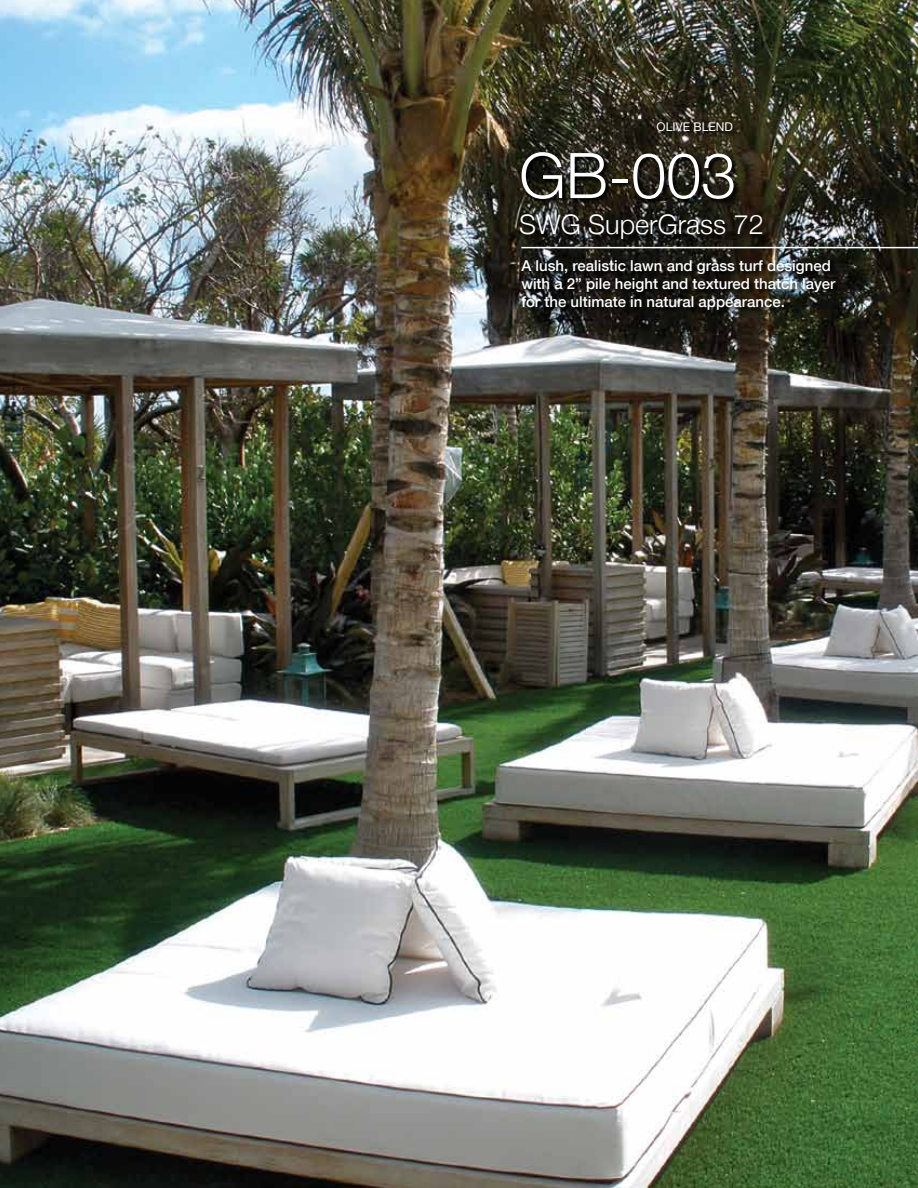
<style>
.page{position:relative;width:918px;height:1188px;background:#fff}
.page>*{position:absolute;margin:0;border:0;box-sizing:border-box;transform-origin:0 0}
.t1{font:300 63px "Helvetica Neue";color:#fff}
.t2{font:300 27px "Helvetica Neue";color:#fff}
.t3{font:500 15px/18px "Helvetica Neue";color:#fff}
.t4{font:12px "Helvetica Neue";color:#fff}
</style>
<div class="page">
<img style="left:0;top:0;width:918px;height:1188px">
<svg style="left:521px;top:260px;width:321px;height:56px;background:#1e1e1a"></svg>
<svg style="left:657px;top:122px;width:82px;height:16px"></svg>
<svg style="left:520px;top:152px;width:248px;height:94px;background:#232119"></svg>
<hr style="left:521px;top:247px;width:397px;height:1px;background:#fff">
<p class="t4" style="left:657px;top:120px;width:78px">OLIVE BLEND</p>
<h1 class="t1" style="left:519px;top:137px;width:219px">GB-003</h1>
<h2 class="t2" style="left:519px;top:208px;width:246px">SWG SuperGrass 72</h2>
<p class="t3" style="left:521px;top:256px;width:316px">A lush, realistic lawn and grass turf designed with a 2” pile height and textured thatch layer for the ultimate in natural appearance.</p>
</div>
